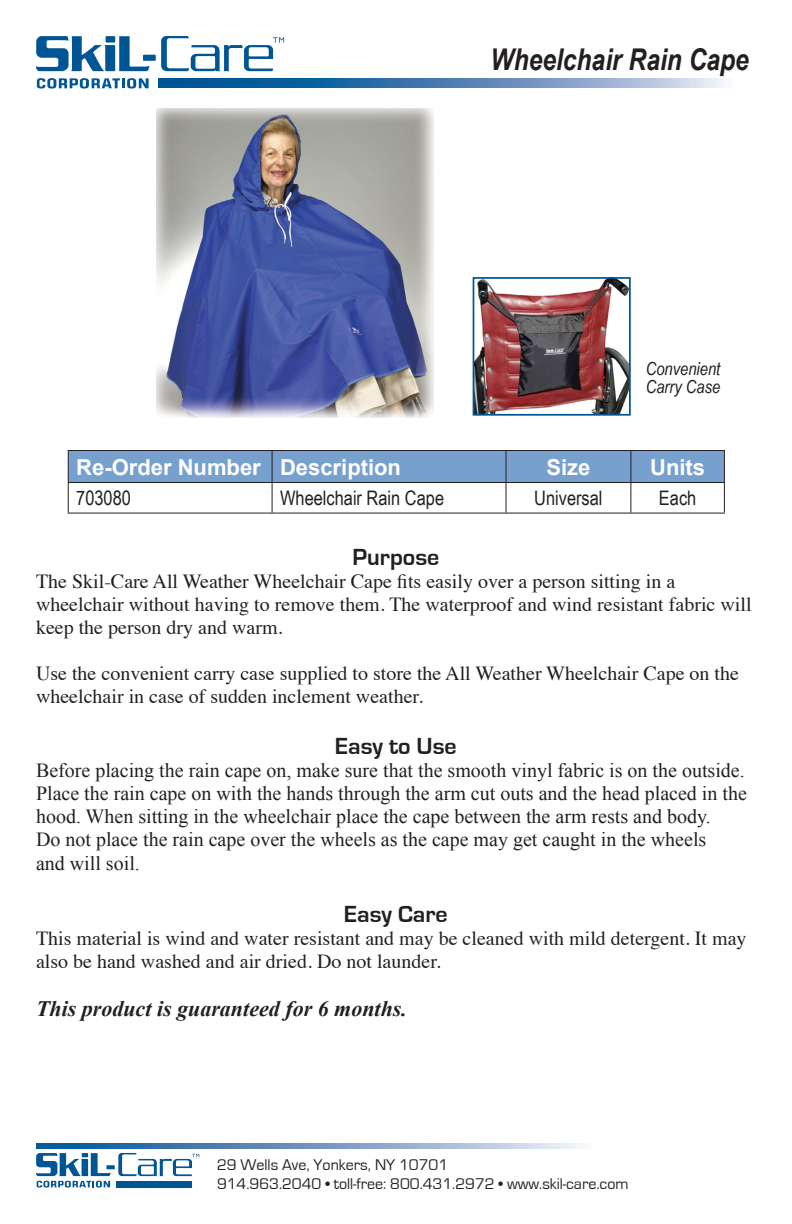
<style>
.page{position:relative;width:792px;height:1224px;background:#fff}
.page>*{position:absolute;margin:0;border:0;box-sizing:border-box;transform-origin:0 0}
.t1{font:italic 700 30px "Arial Narrow";color:#231f20}
.t2{font:700 24px "Eurostile";color:#231f20}
.t3{font:700 22px "Arial";color:#fff}
.t4{font:italic 700 22px "Times New Roman";color:#231f20}
.t5{font:20px/23px "Times";color:#231f20}
.t6{font:20px/23px "Times New Roman";color:#231f20;text-align:justify}
.t7{font:20px "Arial Narrow";color:#231f20}
.t8{font:italic 18px "Arial Narrow";color:#231f20}
.t9{font:16px "Eurostile";color:#231f20}
</style>
<div class="page">
<svg style="left:37px;top:78px;width:112px;height:11px"></svg>
<svg style="left:36px;top:36px;width:114px;height:35px"></svg>
<div style="left:143px;top:55px;width:13px;height:6px;background:#005595"></div>
<svg style="left:161px;top:36px;width:123px;height:35px"></svg>
<svg style="left:158px;top:79px;width:568px;height:9px;background:#5487b7"></svg>
<img style="left:157px;top:108px;width:276px;height:310px">
<img style="left:476px;top:280px;width:152px;height:133px">
<div style="left:473px;top:277px;width:158px;height:139px;border:2px solid #005595"></div>
<div style="left:69px;top:451px;width:655px;height:31px;background:#77a0cf"></div>
<hr style="left:68px;top:450px;width:204px;height:1px;background:#231f20">
<hr style="left:68px;top:451px;width:1px;height:31px;background:#231f20">
<hr style="left:272px;top:450px;width:234px;height:1px;background:#231f20">
<hr style="left:272px;top:451px;width:1px;height:31px;background:#231f20">
<hr style="left:506px;top:450px;width:125px;height:1px;background:#231f20">
<hr style="left:506px;top:451px;width:1px;height:31px;background:#231f20">
<hr style="left:631px;top:450px;width:94px;height:1px;background:#231f20">
<hr style="left:630px;top:451px;width:1px;height:31px;background:#231f20">
<hr style="left:724px;top:451px;width:1px;height:31px;background:#231f20">
<hr style="left:68px;top:482px;width:204px;height:1px;background:#231f20">
<hr style="left:68px;top:483px;width:1px;height:30px;background:#231f20">
<hr style="left:272px;top:482px;width:234px;height:1px;background:#231f20">
<hr style="left:272px;top:483px;width:1px;height:30px;background:#231f20">
<hr style="left:506px;top:482px;width:125px;height:1px;background:#231f20">
<hr style="left:506px;top:483px;width:1px;height:30px;background:#231f20">
<hr style="left:631px;top:482px;width:94px;height:1px;background:#231f20">
<hr style="left:630px;top:483px;width:1px;height:30px;background:#231f20">
<hr style="left:724px;top:483px;width:1px;height:30px;background:#231f20">
<hr style="left:68px;top:513px;width:204px;height:1px;background:#231f20">
<hr style="left:272px;top:513px;width:234px;height:1px;background:#231f20">
<hr style="left:506px;top:513px;width:125px;height:1px;background:#231f20">
<hr style="left:631px;top:513px;width:94px;height:1px;background:#231f20">
<svg style="left:36px;top:1143px;width:545px;height:5px;background:#7299c3"></svg>
<svg style="left:36px;top:1153px;width:163px;height:35px"></svg>
<p class="t1" style="left:490px;top:37px;width:260px">Wheelchair Rain Cape</p>
<p class="t8" style="left:646px;top:356px;width:76px">Convenient</p>
<p class="t8" style="left:646px;top:374px;width:76px">Carry Case</p>
<p class="t3" style="left:76px;top:452px;width:186px">Re-Order Number</p>
<p class="t3" style="left:280px;top:452px;width:123px">Description</p>
<p class="t3" style="left:546px;top:452px;width:46px">Size</p>
<p class="t3" style="left:650px;top:452px;width:56px">Units</p>
<p class="t7" style="left:76px;top:483px;width:56px">703080</p>
<p class="t7" style="left:280px;top:483px;width:166px">Wheelchair Rain Cape</p>
<p class="t7" style="left:534px;top:483px;width:70px">Universal</p>
<p class="t7" style="left:659px;top:483px;width:39px">Each</p>
<p class="t2" style="left:353px;top:544px;width:88px">Purpose</p>
<p class="t5" style="left:36px;top:568px;width:641px">The Skil-Care All Weather Wheelchair Cape fits easily over a person sitting in a</p>
<p class="t5" style="left:36px;top:591px;width:717px">wheelchair without having to remove them. The waterproof and wind resistant fabric will keep the person dry and warm.</p>
<p class="t5" style="left:36px;top:660px;width:705px">Use the convenient carry case supplied to store the All Weather Wheelchair Cape on the wheelchair in case of sudden inclement weather.</p>
<p class="t2" style="left:335px;top:733px;width:123px">Easy to Use</p>
<p class="t6" style="left:36px;top:759px;width:712px">Before placing the rain cape on, make sure that the smooth vinyl fabric is on the outside.<br>Place the rain cape on with the hands through the arm cut outs and the head placed in the hood. When sitting in the wheelchair place the cape between the arm rests and body.</p>
<p class="t6" style="left:36px;top:828px;width:672px">Do not place the rain cape over the wheels as the cape may get caught in the wheels</p>
<p class="t6" style="left:36px;top:852px;width:105px">and will soil.</p>
<p class="t2" style="left:344px;top:901px;width:105px">Easy Care</p>
<p class="t5" style="left:36px;top:925px;width:712px">This material is wind and water resistant and may be cleaned with mild detergent. It may also be hand washed and air dried. Do not launder.</p>
<p class="t4" style="left:36px;top:993px;width:373px">This product is guaranteed for 6 months.</p>
<p class="t9" style="left:217px;top:1156px;width:233px">29 Wells Ave, Yonkers, NY 10701</p>
<p class="t9" style="left:217px;top:1175px;width:413px">914.963.2040 • toll-free: 800.431.2972 • www.skil-care.com</p>
</div>
